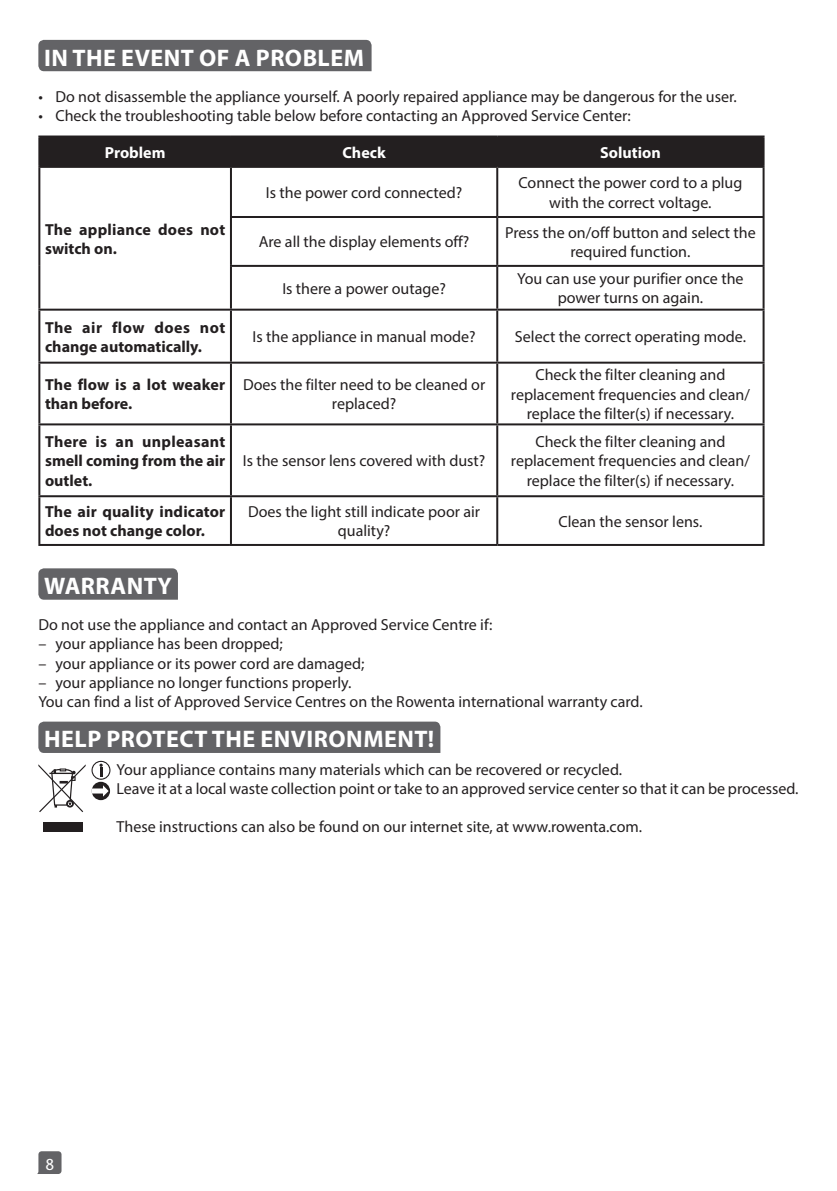
<style>
.page{position:relative;width:837px;height:1191px;background:#fff}
.page>*{position:absolute;margin:0;border:0;box-sizing:border-box;transform-origin:0 0}
.t1{font:700 24px "Myriad Pro";letter-spacing:.02em;color:#fff}
.t2{font:16px/19.2px "Myriad Pro";color:#231f20;text-align:center}
.t3{font:700 16px/19.2px "Myriad Pro";letter-spacing:.005em;color:#231f20}
.t4{font:700 16px "Myriad Pro";color:#fff}
.t5{font:16px "FS Albert";color:#fff}
</style>
<div class="page">
<svg style="left:37px;top:1151px;width:24px;height:23px"></svg>
<div style="left:38px;top:40px;width:333px;height:31px;background:#636366"></div>
<div style="left:40px;top:137px;width:722px;height:29px;background:#231f20"></div>
<svg style="left:40px;top:168px;width:722px;height:376px"></svg>
<hr style="left:38px;top:135px;width:193px;height:2px;background:#231f20">
<hr style="left:38px;top:137px;width:2px;height:29px;background:#231f20">
<hr style="left:231px;top:135px;width:266px;height:2px;background:#231f20">
<hr style="left:230px;top:137px;width:2px;height:29px;background:#231f20">
<hr style="left:497px;top:135px;width:267px;height:2px;background:#231f20">
<hr style="left:496px;top:137px;width:2px;height:29px;background:#231f20">
<hr style="left:762px;top:137px;width:2px;height:29px;background:#231f20">
<hr style="left:38px;top:166px;width:193px;height:2px;background:#231f20">
<hr style="left:38px;top:168px;width:2px;height:49px;background:#231f20">
<hr style="left:38px;top:217px;width:2px;height:49px;background:#231f20">
<hr style="left:38px;top:266px;width:2px;height:43px;background:#231f20">
<hr style="left:231px;top:166px;width:266px;height:2px;background:#231f20">
<hr style="left:230px;top:168px;width:2px;height:48px;background:#231f20">
<hr style="left:497px;top:166px;width:267px;height:2px;background:#231f20">
<hr style="left:496px;top:168px;width:2px;height:48px;background:#231f20">
<hr style="left:762px;top:168px;width:2px;height:48px;background:#231f20">
<hr style="left:230px;top:216px;width:267px;height:2px;background:#231f20">
<hr style="left:230px;top:218px;width:2px;height:47px;background:#231f20">
<hr style="left:497px;top:216px;width:267px;height:2px;background:#231f20">
<hr style="left:496px;top:218px;width:2px;height:47px;background:#231f20">
<hr style="left:762px;top:218px;width:2px;height:47px;background:#231f20">
<hr style="left:230px;top:265px;width:267px;height:2px;background:#231f20">
<hr style="left:230px;top:267px;width:2px;height:42px;background:#231f20">
<hr style="left:497px;top:265px;width:267px;height:2px;background:#231f20">
<hr style="left:496px;top:267px;width:2px;height:42px;background:#231f20">
<hr style="left:762px;top:267px;width:2px;height:42px;background:#231f20">
<hr style="left:38px;top:309px;width:193px;height:2px;background:#231f20">
<hr style="left:38px;top:311px;width:2px;height:51px;background:#231f20">
<hr style="left:231px;top:309px;width:266px;height:2px;background:#231f20">
<hr style="left:230px;top:311px;width:2px;height:51px;background:#231f20">
<hr style="left:497px;top:309px;width:267px;height:2px;background:#231f20">
<hr style="left:496px;top:311px;width:2px;height:51px;background:#231f20">
<hr style="left:762px;top:311px;width:2px;height:51px;background:#231f20">
<hr style="left:38px;top:362px;width:193px;height:2px;background:#231f20">
<hr style="left:38px;top:364px;width:2px;height:59px;background:#231f20">
<hr style="left:231px;top:362px;width:266px;height:2px;background:#231f20">
<hr style="left:230px;top:364px;width:2px;height:59px;background:#231f20">
<hr style="left:497px;top:362px;width:267px;height:2px;background:#231f20">
<hr style="left:496px;top:364px;width:2px;height:59px;background:#231f20">
<hr style="left:762px;top:364px;width:2px;height:59px;background:#231f20">
<hr style="left:38px;top:423px;width:193px;height:2px;background:#231f20">
<hr style="left:38px;top:425px;width:2px;height:70px;background:#231f20">
<hr style="left:231px;top:423px;width:266px;height:2px;background:#231f20">
<hr style="left:230px;top:425px;width:2px;height:70px;background:#231f20">
<hr style="left:497px;top:423px;width:267px;height:2px;background:#231f20">
<hr style="left:496px;top:425px;width:2px;height:70px;background:#231f20">
<hr style="left:762px;top:425px;width:2px;height:70px;background:#231f20">
<hr style="left:38px;top:495px;width:193px;height:2px;background:#231f20">
<hr style="left:38px;top:497px;width:2px;height:47px;background:#231f20">
<hr style="left:231px;top:495px;width:266px;height:2px;background:#231f20">
<hr style="left:230px;top:497px;width:2px;height:47px;background:#231f20">
<hr style="left:497px;top:495px;width:267px;height:2px;background:#231f20">
<hr style="left:496px;top:497px;width:2px;height:47px;background:#231f20">
<hr style="left:762px;top:497px;width:2px;height:47px;background:#231f20">
<hr style="left:230px;top:544px;width:267px;height:2px;background:#231f20">
<hr style="left:497px;top:544px;width:267px;height:2px;background:#231f20">
<hr style="left:38px;top:544px;width:192px;height:2px;background:#231f20">
<svg style="left:38px;top:568px;width:140px;height:32px;background:#67676a"></svg>
<div style="left:38px;top:721px;width:402px;height:32px;background:#636366"></div>
<div style="left:44px;top:822px;width:39px;height:9px;background:#231f20"></div>
<svg style="left:38px;top:761px;width:72px;height:51px"></svg>
<h1 class="t1" style="left:44px;top:42px;width:321px">IN THE EVENT OF A PROBLEM</h1>
<p class="t2" style="left:38px;top:87px;width:699px">• Do not disassemble the appliance yourself. A poorly repaired appliance may be dangerous for the user.</p>
<p class="t2" style="left:38px;top:106px;width:593px">• Check the troubleshooting table below before contacting an Approved Service Center:</p>
<p class="t4" style="left:105px;top:142px;width:62px">Problem</p>
<p class="t4" style="left:342px;top:142px;width:45px">Check</p>
<p class="t4" style="left:600px;top:142px;width:62px">Solution</p>
<p class="t3" style="left:45px;top:219px;width:182px">The appliance does not switch on.</p>
<p class="t2" style="left:266px;top:183px;width:198px">Is the power cord connected?</p>
<p class="t2" style="left:518px;top:173px;width:225px">Connect the power cord to a plug with the correct voltage.</p>
<p class="t2" style="left:259px;top:232px;width:212px">Are all the display elements off?</p>
<p class="t2" style="left:505px;top:223px;width:252px">Press the on/off button and select the required function.</p>
<p class="t2" style="left:282px;top:278px;width:165px">Is there a power outage?</p>
<p class="t2" style="left:517px;top:269px;width:228px">You can use your purifier once the power turns on again.</p>
<p class="t3" style="left:45px;top:317px;width:182px">The air flow does not change automatically.</p>
<p class="t2" style="left:252px;top:327px;width:224px">Is the appliance in manual mode?</p>
<p class="t2" style="left:514px;top:327px;width:232px">Select the correct operating mode.</p>
<p class="t3" style="left:45px;top:374px;width:182px">The flow is a lot weaker than before.</p>
<p class="t2" style="left:243px;top:375px;width:244px">Does the filter need to be cleaned or replaced?</p>
<p class="t2" style="left:511px;top:365px;width:240px">Check the filter cleaning and replacement frequencies and clean/ replace the filter(s) if necessary.</p>
<p class="t3" style="left:45px;top:431px;width:182px;text-align:justify">There is an unpleasant smell coming from the air outlet.</p>
<p class="t2" style="left:511px;top:432px;width:240px">Check the filter cleaning and replacement frequencies and clean/ replace the filter(s) if necessary.</p>
<p class="t2" style="left:243px;top:451px;width:244px">Is the sensor lens covered with dust?</p>
<p class="t3" style="left:45px;top:501px;width:182px">The air quality indicator does not change color.</p>
<p class="t2" style="left:248px;top:502px;width:233px">Does the light still indicate poor air quality?</p>
<p class="t2" style="left:558px;top:511px;width:145px">Clean the sensor lens.</p>
<h1 class="t1" style="left:44px;top:570px;width:129px">WARRANTY</h1>
<p class="t2" style="left:38px;top:615px;width:455px">Do not use the appliance and contact an Approved Service Centre if:</p>
<p class="t2" style="left:38px;top:634px;width:246px">– your appliance has been dropped;</p>
<p class="t2" style="left:38px;top:653px;width:327px">– your appliance or its power cord are damaged;</p>
<p class="t2" style="left:38px;top:672px;width:605px;text-align:left">– your appliance no longer functions properly.<br>You can find a list of Approved Service Centres on the Rowenta international warranty card.</p>
<h1 class="t1" style="left:44px;top:723px;width:391px">HELP PROTECT THE ENVIRONMENT!</h1>
<p class="t2" style="left:117px;top:759px;width:683px;text-align:left">Your appliance contains many materials which can be recovered or recycled.<br>Leave it at a local waste collection point or take to an approved service center so that it can be processed.</p>
<p class="t2" style="left:117px;top:817px;width:527px">These instructions can also be found on our internet site, at www.rowenta.com.</p>
<p class="t5" style="left:46px;top:1155px;width:10px">8</p>
</div>
